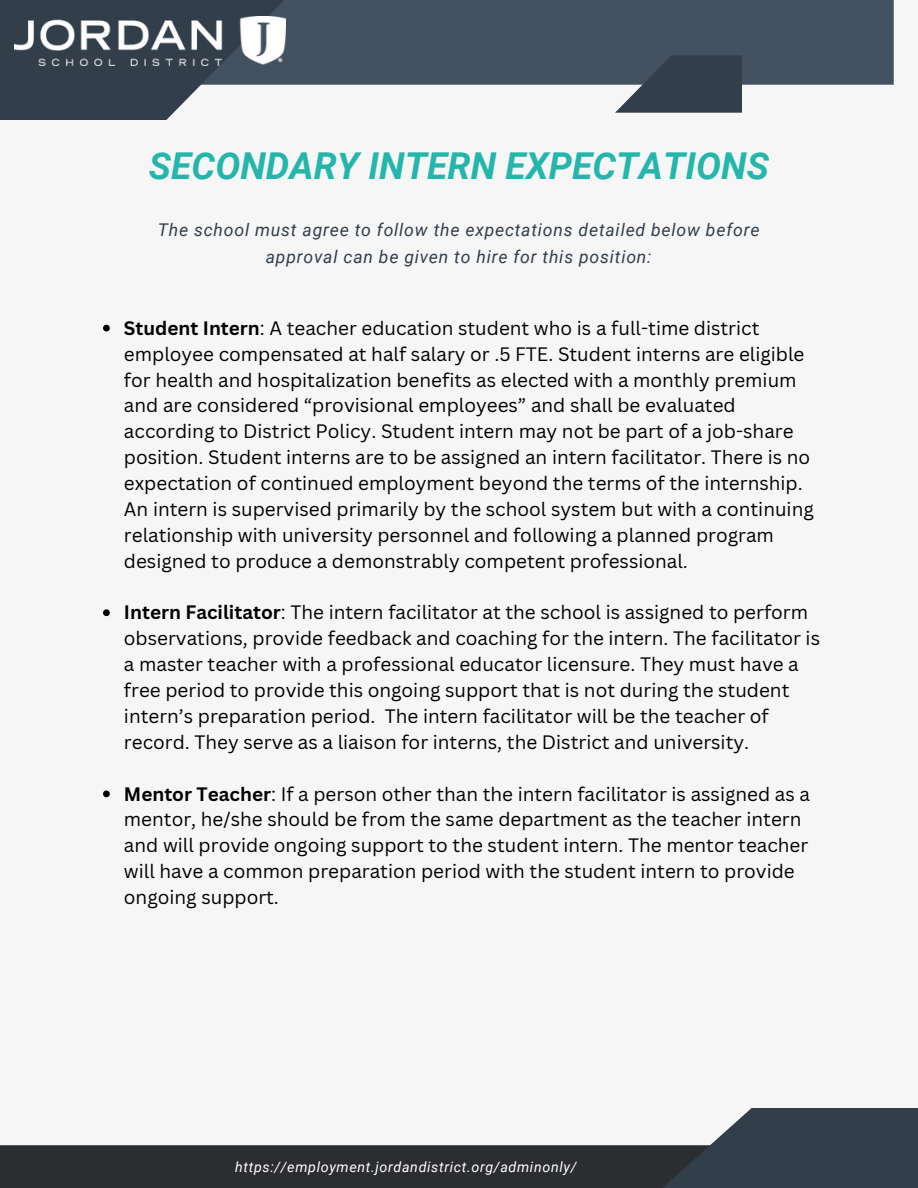
<style>
.page{position:relative;width:918px;height:1188px;background:#f6f6f6}
.page>*{position:absolute;margin:0;border:0;box-sizing:border-box;transform-origin:0 0}
.t1{font:italic 700 37.05px "Roboto";color:#24b6ab}
.t2{font:18.9px/25.8px "Canva Sans";color:#000}
.t3{font:italic 17.55px/26.1px "Roboto";letter-spacing:.045em;color:#333e4b;text-align:center}
.t4{font:italic 14.25px "Roboto";letter-spacing:.045em;color:#fff}
.s1{font-weight:700}
</style>
<div class="page">
<svg style="left:103px;top:325px;width:7px;height:6px"></svg>
<svg style="left:103px;top:609px;width:7px;height:7px"></svg>
<svg style="left:103px;top:790px;width:7px;height:7px"></svg>
<div style="left:299px;top:0;width:595px;height:85px;background:#435161"></div>
<svg style="left:0;top:0;width:299px;height:120px"></svg>
<svg style="left:615px;top:55px;width:127px;height:57px;background:#404b57"></svg>
<img style="left:14px;top:17px;width:271px;height:48px">
<div style="left:0;top:1145px;width:733px;height:43px;background:#2c2d30"></div>
<svg style="left:619px;top:1108px;width:299px;height:80px"></svg>
<p class="t1" style="left:149px;top:144px;width:622px">SECONDARY INTERN EXPECTATIONS</p>
<p class="t3" style="left:158px;top:217px;width:603px">The school must agree to follow the expectations detailed below before approval can be given to hire for this position:</p>
<p class="t2" style="left:124px;top:315px;width:691px"><span class="s1">Student Intern</span>: A teacher education student who is a full-time district employee compensated at half salary or .5 FTE. Student interns are eligible for health and hospitalization benefits as elected with a monthly premium and are considered “provisional employees” and shall be evaluated according to District Policy. Student intern may not be part of a job-share position. Student interns are to be assigned an intern facilitator. There is no expectation of continued employment beyond the terms of the internship.<br>An intern is supervised primarily by the school system but with a continuing relationship with university personnel and following a planned program designed to produce a demonstrably competent professional.</p>
<p class="t2" style="left:124px;top:599px;width:698px"><span class="s1">Intern Facilitator</span>: The intern facilitator at the school is assigned to perform observations, provide feedback and coaching for the intern. The facilitator is a master teacher with a professional educator licensure. They must have a free period to provide this ongoing support that is not during the student intern’s preparation period. The intern facilitator will be the teacher of record. They serve as a liaison for interns, the District and university.</p>
<p class="t2" style="left:124px;top:780px;width:688px"><span class="s1">Mentor Teacher</span>: If a person other than the intern facilitator is assigned as a mentor, he/she should be from the same department as the teacher intern and will provide ongoing support to the student intern. The mentor teacher will have a common preparation period with the student intern to provide ongoing support.</p>
<p class="t4" style="left:235px;top:1159px;width:343px">https://employment.jordandistrict.org/adminonly/</p>
</div>
